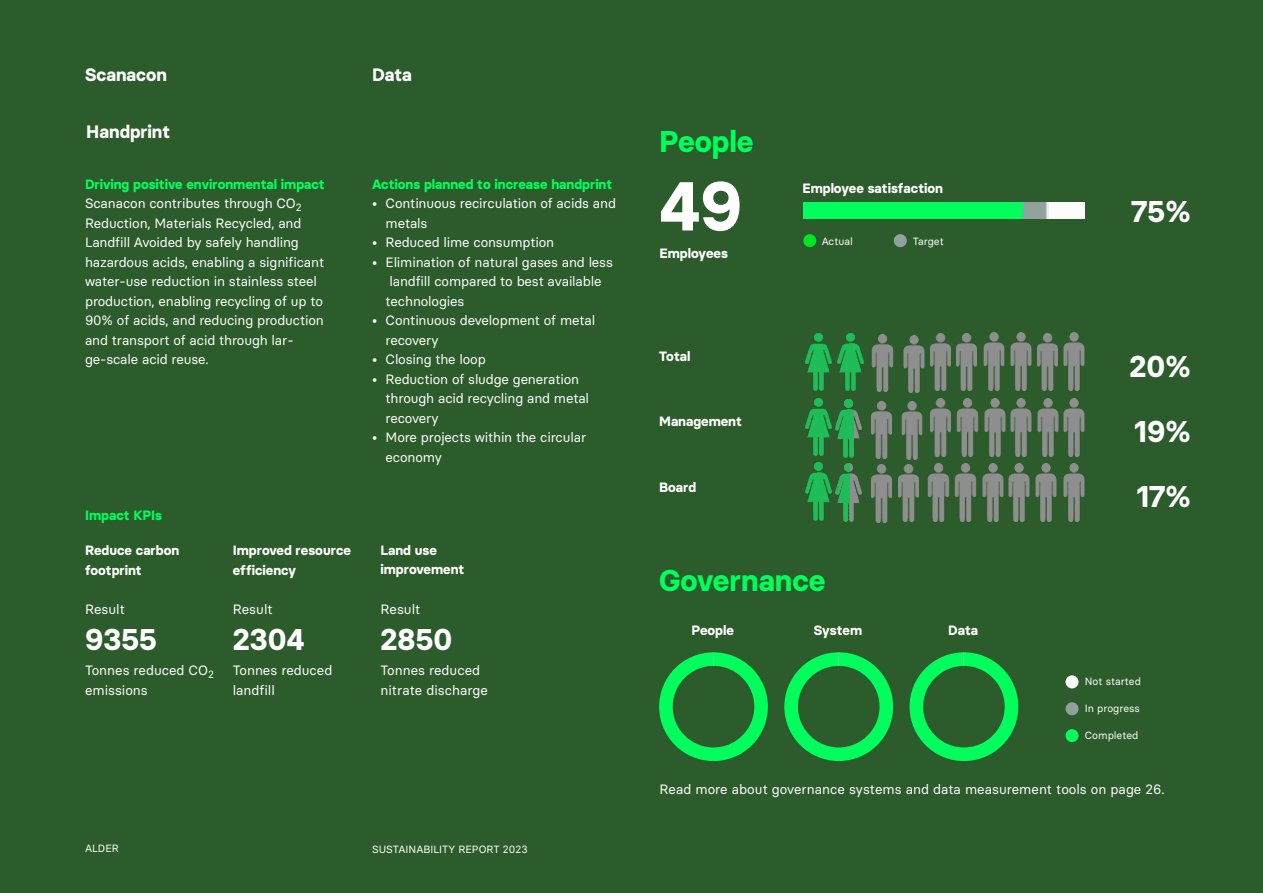
<style>
.page{position:relative;width:1263px;height:893px;background:#2c5c2b}
.page>*{position:absolute;margin:0;border:0;box-sizing:border-box;transform-origin:0 0}
.t1{font:700 69px "Basier Circle";color:#fff}
.t2{font:700 30px "Basier Circle";color:#fff}
.t3{font:700 30px "Basier Circle";color:#00ff5d}
.t4{font:700 18px "Basier Circle";color:#fff}
.t5{font:13.5px/19.5px "Basier Circle";letter-spacing:-.01em;color:#fff}
.t6{font:700 13.5px/19.5px "Basier Circle";color:#fff}
.t7{font:700 13.5px "Basier Circle";color:#00ff5d}
.t8{font:10.5px "Basier Circle";color:#fff}
</style>
<div class="page">
<div style="left:1065px;top:675px;width:13px;height:13px;background:#fff;border-radius:50%"></div>
<div style="left:1065px;top:702px;width:13px;height:13px;background:#91a19e;border-radius:50%"></div>
<div style="left:1065px;top:729px;width:13px;height:13px;background:#00ff5d;border-radius:50%"></div>
<svg style="left:659px;top:652px;width:109px;height:109px"></svg>
<svg style="left:784px;top:652px;width:109px;height:109px"></svg>
<svg style="left:909px;top:652px;width:109px;height:109px"></svg>
<svg style="left:803px;top:202px;width:281px;height:17px;background:#2df677"></svg>
<div style="left:894px;top:234px;width:13px;height:13px;background:#91a19e;border-radius:50%"></div>
<div style="left:803px;top:234px;width:13px;height:13px;background:#00e526;border-radius:50%"></div>
<img style="left:805px;top:333px;width:49px;height:58px">
<img style="left:805px;top:398px;width:27px;height:58px">
<img style="left:854px;top:334px;width:84px;height:58px">
<img style="left:938px;top:333px;width:58px;height:58px">
<img style="left:965px;top:332px;width:27px;height:58px">
<img style="left:1071px;top:332px;width:14px;height:58px">
<img style="left:1018px;top:333px;width:58px;height:58px">
<img style="left:992px;top:332px;width:57px;height:58px">
<img style="left:936px;top:399px;width:34px;height:58px">
<img style="left:939px;top:398px;width:27px;height:58px">
<img style="left:1023px;top:399px;width:22px;height:57px">
<img style="left:966px;top:398px;width:57px;height:58px">
<img style="left:879px;top:463px;width:113px;height:59px">
<img style="left:1021px;top:464px;width:24px;height:57px">
<img style="left:964px;top:463px;width:57px;height:58px">
<img style="left:1045px;top:398px;width:40px;height:58px">
<img style="left:1045px;top:463px;width:40px;height:58px">
<img style="left:885px;top:335px;width:57px;height:58px">
<img style="left:835px;top:399px;width:17px;height:59px">
<img style="left:910px;top:401px;width:31px;height:58px">
<img style="left:852px;top:401px;width:58px;height:58px">
<img style="left:871px;top:465px;width:39px;height:58px">
<img style="left:805px;top:462px;width:27px;height:59px">
<img style="left:849px;top:463px;width:13px;height:59px">
<img style="left:835px;top:463px;width:14px;height:59px">
<p class="t4" style="left:85px;top:63px;width:83px">Scanacon</p>
<p class="t4" style="left:372px;top:63px;width:41px">Data</p>
<p class="t4" style="left:86px;top:121px;width:85px">Handprint</p>
<p class="t7" style="left:85px;top:176px;width:241px">Driving positive environmental impact</p>
<p class="t5" style="left:85px;top:194px;width:241px">Scanacon contributes through CO<sub>2<br></sub>Reduction, Materials Recycled, and Landfill Avoided by safely handling hazardous acids, enabling a significant water-use reduction in stainless steel production, enabling recycling of up to 90% of acids, and reducing production and transport of acid through lar&shy;ge-scale acid reuse.</p>
<p class="t7" style="left:85px;top:507px;width:79px">Impact KPIs</p>
<p class="t6" style="left:85px;top:540px;width:96px">Reduce carbon footprint</p>
<p class="t5" style="left:85px;top:599px;width:41px">Result</p>
<p class="t2" style="left:85px;top:620px;width:74px">9355</p>
<p class="t5" style="left:85px;top:660px;width:131px">Tonnes reduced CO<sub>2 </sub>emissions</p>
<p class="t6" style="left:233px;top:540px;width:120px">Improved resource efficiency</p>
<p class="t5" style="left:233px;top:599px;width:41px">Result</p>
<p class="t2" style="left:233px;top:620px;width:73px">2304</p>
<p class="t5" style="left:233px;top:660px;width:101px">Tonnes reduced landfill</p>
<p class="t7" style="left:372px;top:176px;width:242px">Actions planned to increase handprint</p>
<p class="t5" style="left:372px;top:194px;width:245px">• Continuous recirculation of acids and</p>
<p class="t5" style="left:386px;top:213px;width:43px">metals</p>
<p class="t5" style="left:372px;top:233px;width:184px">• Reduced lime consumption</p>
<p class="t5" style="left:372px;top:252px;width:242px">• Elimination of natural gases and less</p>
<p class="t5" style="left:389px;top:272px;width:214px">landfill compared to best available</p>
<p class="t5" style="left:386px;top:291px;width:80px">technologies</p>
<p class="t5" style="left:372px;top:311px;width:225px">• Continuous development of metal</p>
<p class="t5" style="left:386px;top:330px;width:55px">recovery</p>
<p class="t5" style="left:372px;top:350px;width:115px">• Closing the loop</p>
<p class="t5" style="left:372px;top:369px;width:209px">• Reduction of sludge generation</p>
<p class="t5" style="left:386px;top:389px;width:205px">through acid recycling and metal</p>
<p class="t5" style="left:386px;top:408px;width:55px">recovery</p>
<p class="t5" style="left:372px;top:428px;width:216px">• More projects within the circular</p>
<p class="t5" style="left:386px;top:447px;width:58px">economy</p>
<p class="t6" style="left:381px;top:540px;width:58px">Land use</p>
<p class="t6" style="left:381px;top:560px;width:85px">improvement</p>
<p class="t5" style="left:381px;top:599px;width:41px">Result</p>
<p class="t2" style="left:381px;top:620px;width:73px">2850</p>
<p class="t5" style="left:381px;top:660px;width:109px">Tonnes reduced nitrate discharge</p>
<p class="t8" style="left:85px;top:842px;width:35px">ALDER</p>
<p class="t8" style="left:372px;top:843px;width:157px">SUSTAINABILITY REPORT 2023</p>
<p class="t3" style="left:659px;top:123px;width:96px">People</p>
<p class="t1" style="left:659px;top:163px;width:84px">49</p>
<p class="t6" style="left:659px;top:243px;width:70px">Employees</p>
<p class="t6" style="left:659px;top:347px;width:33px">Total</p>
<p class="t6" style="left:659px;top:412px;width:84px">Management</p>
<p class="t6" style="left:659px;top:477px;width:39px">Board</p>
<p class="t6" style="left:802px;top:179px;width:142px">Employee satisfaction</p>
<p class="t8" style="left:822px;top:235px;width:33px">Actual</p>
<p class="t8" style="left:913px;top:235px;width:33px">Target</p>
<p class="t3" style="left:659px;top:561px;width:168px">Governance</p>
<p class="t6" style="left:691px;top:621px;width:44px">People</p>
<p class="t6" style="left:814px;top:621px;width:50px">System</p>
<p class="t6" style="left:948px;top:621px;width:31px">Data</p>
<p class="t2" style="left:1131px;top:193px;width:61px">75%</p>
<p class="t2" style="left:1129px;top:348px;width:63px">20%</p>
<p class="t2" style="left:1134px;top:413px;width:58px">19%</p>
<p class="t2" style="left:1136px;top:478px;width:56px">17%</p>
<p class="t8" style="left:1085px;top:675px;width:58px">Not started</p>
<p class="t8" style="left:1085px;top:702px;width:57px">In progress</p>
<p class="t8" style="left:1085px;top:729px;width:55px">Completed</p>
<p class="t5" style="left:659px;top:779px;width:507px">Read more about governance systems and data measurement tools on page 26.</p>
</div>
